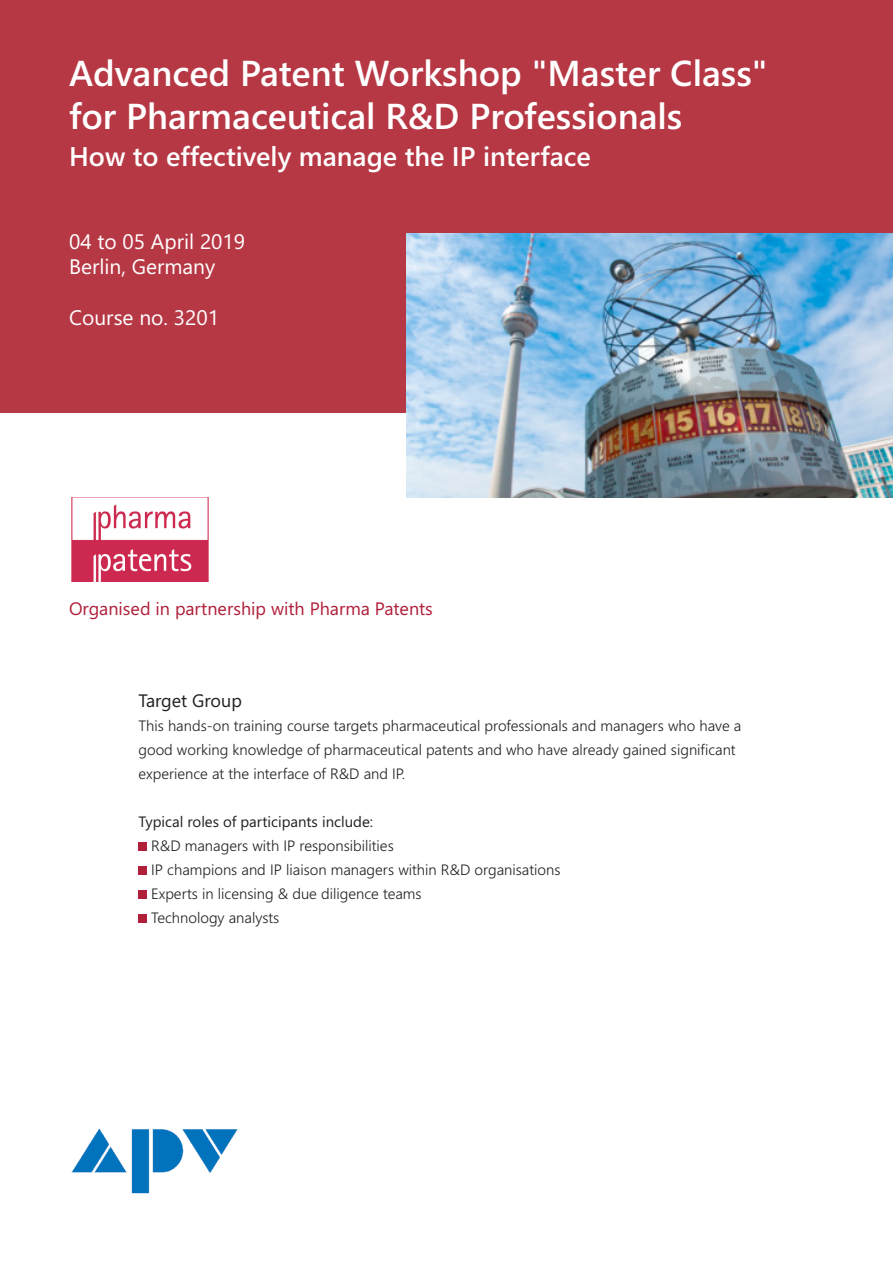
<style>
.page{position:relative;width:893px;height:1263px;background:#fff}
.page>*{position:absolute;margin:0;border:0;box-sizing:border-box;transform-origin:0 0}
.t1{font:600 36px/43.2px "Segoe UI";color:#fff}
.t2{font:600 27px "Segoe UI";color:#fff}
.t3{font:21px/25.2px "Segoe UI";color:#fff}
.t4{font:18px "Segoe UI";color:#b01e39}
.t5{font:18px "Segoe UI";color:#231f20}
.t6{font:300 15px/24px "Segoe UI";color:#231f20}
.t7{font:15px "Segoe UI";color:#231f20}
</style>
<div class="page">
<img style="left:71px;top:497px;width:138px;height:85px">
<div style="left:0;top:0;width:893px;height:412px;background:#b73845"></div>
<div style="left:138px;top:842px;width:9px;height:9px;background:#b01e39"></div>
<div style="left:138px;top:866px;width:9px;height:9px;background:#b01e39"></div>
<div style="left:138px;top:890px;width:9px;height:9px;background:#b01e39"></div>
<div style="left:138px;top:914px;width:9px;height:9px;background:#b01e39"></div>
<img style="left:71px;top:1128px;width:167px;height:66px">
<img style="left:406px;top:234px;width:487px;height:263px">
<h1 class="t1" style="left:69px;top:55px;width:700px">Advanced Patent Workshop "Master Class" for Pharmaceutical R&amp;D Professionals</h1>
<h2 class="t2" style="left:69px;top:146px;width:523px">How to effectively manage the IP interface</h2>
<h3 class="t3" style="left:69px;top:231px;width:178px">04 to 05 April 2019<br>Berlin, Germany</h3>
<h3 class="t3" style="left:69px;top:307px;width:152px">Course no. 3201</h3>
<p class="t4" style="left:69px;top:602px;width:365px">Organised in partnership with Pharma Patents</p>
<p class="t5" style="left:138px;top:693px;width:105px">Target Group</p>
<p class="t6" style="left:138px;top:715px;width:604px">This hands-on training course targets pharmaceutical professionals and managers who have a good working knowledge of pharmaceutical patents and who have already gained significant experience at the interface of R&amp;D and IP.</p>
<p class="t7" style="left:138px;top:816px;width:236px">Typical roles of participants include:</p>
<p class="t6" style="left:151px;top:835px;width:411px">R&amp;D managers with IP responsibilities<br>IP champions and IP liaison managers within R&amp;D organisations Experts in licensing &amp; due diligence teams<br>Technology analysts</p>
</div>
